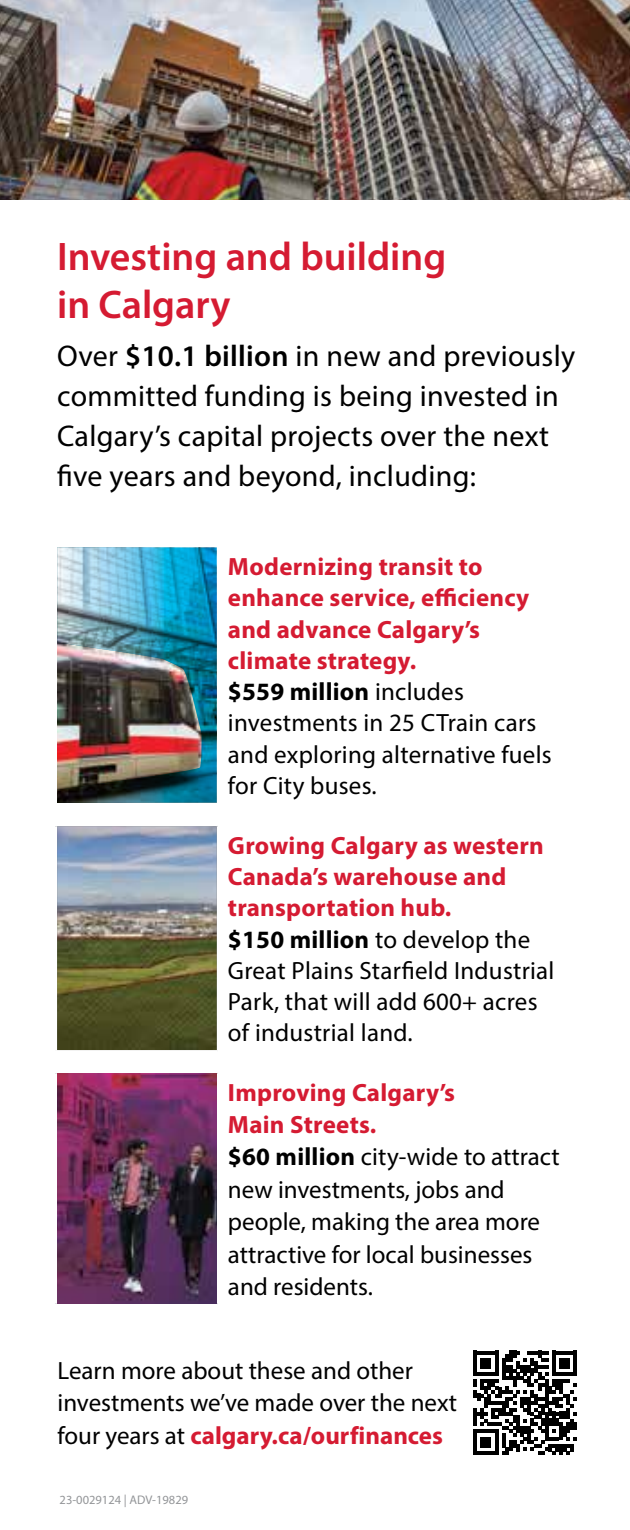
<style>
.page{position:relative;width:630px;height:1530px;background:#fff}
.page>*{position:absolute;margin:0;border:0;box-sizing:border-box;transform-origin:0 0}
.t1{font:600 40px/48px "Myriad Pro";color:#d51b32}
.t2{font:30px/40px "Myriad Pro";letter-spacing:.01em;color:#000}
.t3{font:25px/31.2px "Myriad Pro";color:#000}
.t4{font:700 25px/31.2px "Myriad Pro";letter-spacing:.01em;color:#d51b32}
.t5{font:12.5px "Myriad Pro";color:#939598}
.s1{font-weight:600}
.s2{color:#000}
.s3{font-weight:400;color:#000}
.s4{font-weight:700;color:#d51b32}
.s5{font-weight:700}
</style>
<div class="page">
<svg style="left:473px;top:1351px;width:104px;height:104px"></svg>
<img style="left:57px;top:826px;width:160px;height:224px">
<img style="left:57px;top:1074px;width:160px;height:230px">
<img style="left:0;top:0;width:630px;height:200px">
<img style="left:57px;top:547px;width:160px;height:256px">
<h1 class="t1" style="left:57px;top:232px;width:391px">Investing and building in Calgary</h1>
<p class="t2" style="left:57px;top:335px;width:520px">Over <span class="s1">$10.1 billion</span> in new and previously committed funding is being invested in Calgary’s capital projects over the next five years and beyond, including:</p>
<p class="t4" style="left:228px;top:550px;width:325px">Modernizing transit to enhance service, efficiency and advance Calgary’s climate strategy.<br><span class="s2">$559 million</span> <span class="s3">includes investments in 25 CTrain cars and exploring alternative fuels for City buses.</span></p>
<p class="t3" style="left:228px;top:829px;width:328px"><span class="s4">Growing Calgary as western<br>Canada’s warehouse and transportation hub.<br></span><span class="s5">$150 million</span> to develop the<br>Great Plains Starfield Industrial<br>Park, that will add 600+ acres of industrial land.</p>
<p class="t3" style="left:228px;top:1076px;width:333px;line-height:32.2px"><span class="s4">Improving Calgary’s<br>Main Streets.<br></span><span class="s5">$60 million</span> city-wide to attract new investments, jobs and people, making the area more attractive for local businesses and residents.</p>
<p class="t3" style="left:58px;top:1354px;width:401px;line-height:32.5px">Learn more about these and other investments we’ve made over the next four years at <span class="s4">calgary.ca/ourfinances</span></p>
<p class="t5" style="left:60px;top:1492px;width:130px">23-0029124 | ADV-19829</p>
</div>
